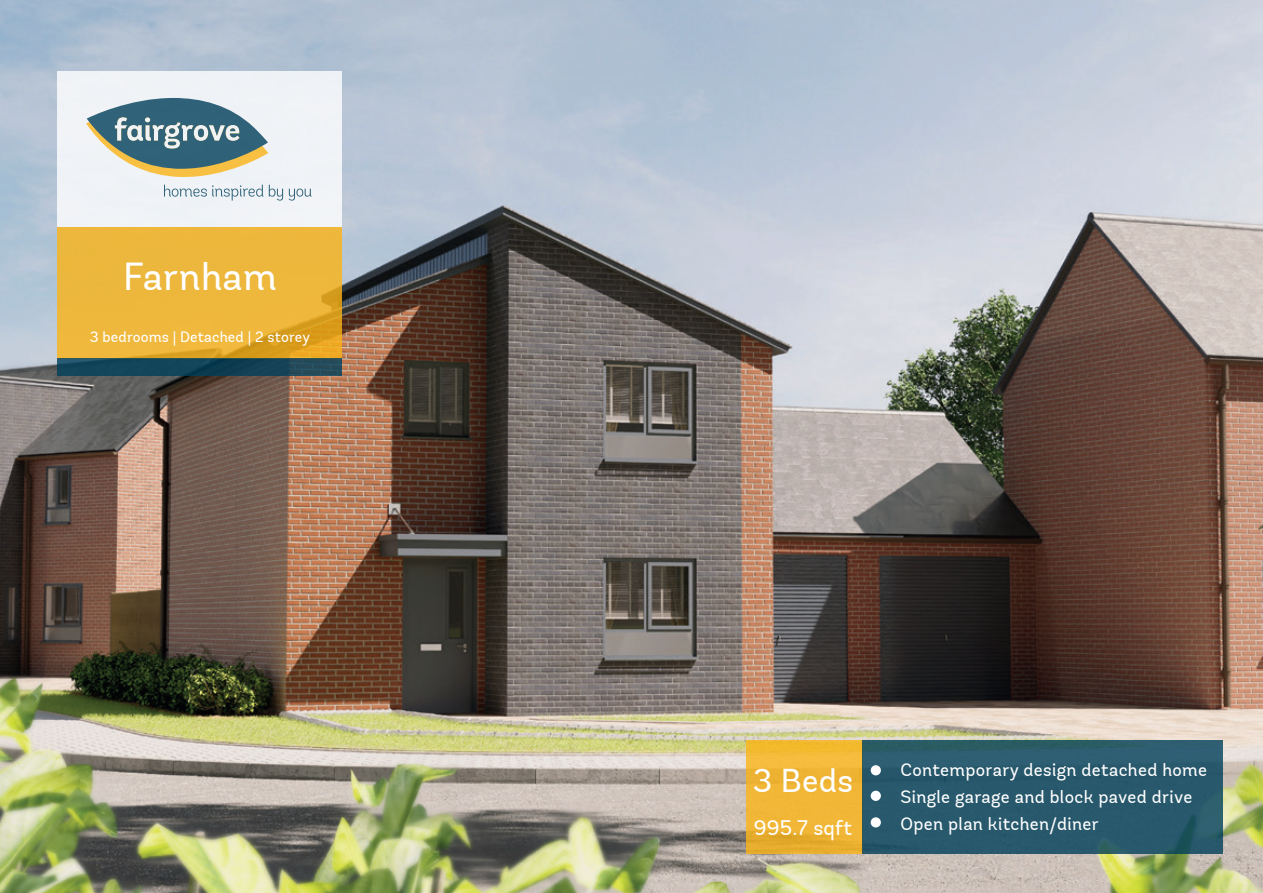
<style>
.page{position:relative;width:1263px;height:893px;background:#fff}
.page>*{position:absolute;margin:0;border:0;box-sizing:border-box;transform-origin:0 0}
.t1{font:39px "Andes W04";letter-spacing:.01em;color:#fff}
.t2{font:33px "Andes W04";color:#fff}
.t3{font:21px "Andes W04";letter-spacing:.01em;color:#fff}
.t4{font:18px "Andes W04";letter-spacing:.02em;color:#fff}
.t5{font:15px "Andes W04";letter-spacing:.01em;color:#fff}
</style>
<div class="page">
<img style="left:0;top:0;width:1263px;height:893px">
<div style="left:57px;top:71px;width:285px;height:156px;background:#f0f3f6"></div>
<svg style="left:57px;top:227px;width:285px;height:132px;background:#e9b438"></svg>
<svg style="left:57px;top:359px;width:285px;height:17px;background:#154458"></svg>
<svg style="left:164px;top:185px;width:147px;height:16px"></svg>
<svg style="left:86px;top:98px;width:182px;height:79px"></svg>
<div style="left:746px;top:740px;width:116px;height:113px;background:linear-gradient(to bottom,#f6bb37,#eaaf31)"></div>
<div style="left:862px;top:740px;width:360px;height:113px;background:#29596c"></div>
<div style="left:871px;top:765px;width:10px;height:10px;background:#fff;border-radius:50%"></div>
<div style="left:871px;top:791px;width:10px;height:10px;background:#fff;border-radius:50%"></div>
<div style="left:871px;top:817px;width:10px;height:10px;background:#fff;border-radius:50%"></div>
<p class="t1" style="left:123px;top:253px;width:155px">Farnham</p>
<p class="t5" style="left:90px;top:328px;width:222px">3 bedrooms | Detached | 2 storey</p>
<p class="t2" style="left:753px;top:761px;width:102px">3 Beds</p>
<p class="t3" style="left:754px;top:815px;width:100px">995.7 sqft</p>
<p class="t4" style="left:900px;top:759px;width:308px">Contemporary design detached home</p>
<p class="t4" style="left:900px;top:786px;width:293px">Single garage and block paved drive</p>
<p class="t4" style="left:900px;top:813px;width:200px">Open plan kitchen/diner</p>
</div>
